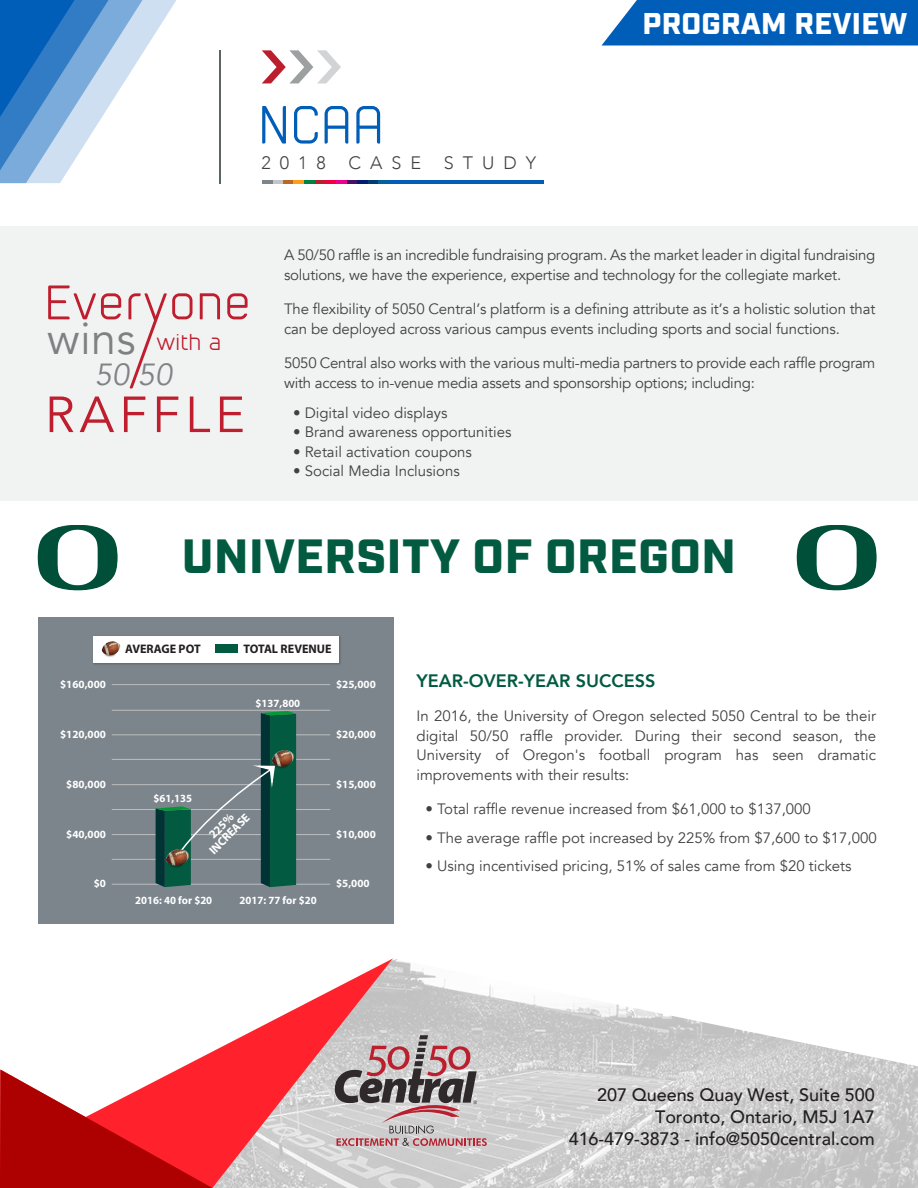
<style>
.page{position:relative;width:918px;height:1188px;background:#fff}
.page>*{position:absolute;margin:0;border:0;box-sizing:border-box;transform-origin:0 0}
.t1{font:51px "cuyabra";color:#005eb8}
.t2{font:50.25px "Avenir";letter-spacing:.1em;color:#be1e2d}
.t3{font:900 48px "Industry";letter-spacing:.01em;color:#025b40}
.t4{font:italic 30.45px "Avenir";color:#808285}
.t5{font:900 30px "Industry";letter-spacing:.01em;color:#fff}
.t6{font:21.9px "cuyabra";color:#be1e2d}
.t7{font:500 18px/21.6px "Avenir";letter-spacing:-.005em;color:#231f20;text-align:right}
.t8{font:800 18px "Avenir";color:#025b40}
.t9{font:300 18px "Avenir";letter-spacing:.5em;color:#414042}
.t10{font:15px/19.5px "Avenir";letter-spacing:-.005em;color:#414042}
.t11{font:700 12.45px "Myriad Pro";color:#231f20}
.t12{font:700 12px/11.2px "Myriad Pro";color:#fff;text-align:center}
.t13{font:700 11.1px "Myriad Pro";color:#fff}
.s1{font-family:"Avenir";font-size:45px;color:#808082}
</style>
<div class="page">
<img style="left:393px;top:958px;width:525px;height:230px">
<svg style="left:0;top:958px;width:393px;height:230px"></svg>
<svg style="left:0;top:1070px;width:212px;height:118px"></svg>
<svg style="left:335px;top:1035px;width:152px;height:111px;background:#b3a4a5"></svg>
<div style="left:0;top:227px;width:918px;height:274px;background:#f1f2f2"></div>
<svg style="left:0;top:0;width:177px;height:183px"></svg>
<hr style="left:219px;top:50px;width:1px;height:134px;background:#5a6566">
<svg style="left:262px;top:50px;width:79px;height:33px"></svg>
<hr style="left:272px;top:180px;width:11px;height:4px;background:#c4c5c9">
<hr style="left:262px;top:180px;width:10px;height:4px;background:#7c858c">
<hr style="left:283px;top:180px;width:11px;height:4px;background:#b96922">
<hr style="left:294px;top:180px;width:10px;height:4px;background:#ff9d1b">
<hr style="left:304px;top:180px;width:11px;height:4px;background:#008240">
<hr style="left:315px;top:180px;width:11px;height:4px;background:#bb1e2d">
<hr style="left:326px;top:180px;width:10px;height:4px;background:#f00044">
<hr style="left:336px;top:180px;width:11px;height:4px;background:#ec008c">
<hr style="left:347px;top:180px;width:10px;height:4px;background:#431266">
<hr style="left:357px;top:180px;width:11px;height:4px;background:#001e71">
<hr style="left:368px;top:180px;width:11px;height:4px;background:#003d71">
<hr style="left:379px;top:180px;width:10px;height:4px;background:#00619c">
<hr style="left:389px;top:180px;width:154px;height:4px;background:#005eb8">
<svg style="left:602px;top:0;width:316px;height:46px;background:#1068bc"></svg>
<svg style="left:48px;top:285px;width:73px;height:34px"></svg>
<svg style="left:128px;top:293px;width:65px;height:95px"></svg>
<svg style="left:200px;top:293px;width:20px;height:26px"></svg>
<svg style="left:227px;top:293px;width:21px;height:26px"></svg>
<img style="left:38px;top:525px;width:79px;height:66px">
<img style="left:797px;top:525px;width:79px;height:66px">
<div style="left:38px;top:617px;width:356px;height:307px;background:#7c858c"></div>
<hr style="left:112px;top:710px;width:218px;height:1px;background:#bcbec0">
<hr style="left:112px;top:684px;width:218px;height:1px;background:#bcbec0">
<hr style="left:112px;top:735px;width:218px;height:1px;background:#bcbec0">
<hr style="left:112px;top:759px;width:218px;height:1px;background:#bcbec0">
<hr style="left:112px;top:784px;width:218px;height:1px;background:#bcbec0">
<hr style="left:112px;top:809px;width:218px;height:1px;background:#bcbec0">
<hr style="left:112px;top:834px;width:218px;height:1px;background:#bcbec0">
<hr style="left:112px;top:859px;width:218px;height:1px;background:#bcbec0">
<hr style="left:112px;top:884px;width:218px;height:1px;background:#bcbec0">
<svg style="left:156px;top:711px;width:140px;height:176px"></svg>
<img style="left:271px;top:751px;width:24px;height:19px">
<img style="left:166px;top:849px;width:23px;height:20px">
<img style="left:93px;top:636px;width:248px;height:29px">
<div style="left:93px;top:636px;width:246px;height:26px;background:#fff"></div>
<div style="left:215px;top:645px;width:23px;height:8px;background:#025b40"></div>
<img style="left:101px;top:642px;width:19px;height:15px">
<h1 class="t1" style="left:262px;top:91px;width:127px">NCAA</h1>
<p class="t9" style="left:261px;top:152px;width:66px">2018</p>
<p class="t9" style="left:348px;top:152px;width:74px">CASE</p>
<p class="t9" style="left:444px;top:152px;width:94px">STUDY</p>
<h3 class="t5" style="left:643px;top:6px;width:266px">PROGRAM REVIEW</h3>
<h3 class="t6" style="left:47px;top:328px;width:177px"><span class="s1">wins</span> with a</h3>
<h3 class="t4" style="left:95px;top:356px;width:79px">50 50</h3>
<h2 class="t2" style="left:45px;top:385px;width:202px">RAFFLE</h2>
<p class="t10" style="left:284px;top:245px;width:593px">A 50/50 raffle is an incredible fundraising program. As the market leader in digital fundraising solutions, we have the experience, expertise and technology for the collegiate market.</p>
<p class="t10" style="left:284px;top:299px;width:593px">The flexibility of 5050 Central’s platform is a defining attribute as it’s a holistic solution that can be deployed across various campus events including sports and social functions.</p>
<p class="t10" style="left:284px;top:353px;width:593px">5050 Central also works with the various multi-media partners to provide each raffle program with access to in-venue media assets and sponsorship options; including:</p>
<p class="t10" style="left:293px;top:403px;width:156px">• Digital video displays</p>
<p class="t10" style="left:293px;top:422px;width:220px">• Brand awareness opportunities</p>
<p class="t10" style="left:293px;top:442px;width:180px">• Retail activation coupons</p>
<p class="t10" style="left:293px;top:461px;width:168px">• Social Media Inclusions</p>
<h3 class="t3" style="left:182px;top:527px;width:556px">UNIVERSITY OF OREGON</h3>
<p class="t11" style="left:125px;top:641px;width:77px">AVERAGE POT</p>
<p class="t11" style="left:244px;top:641px;width:90px">TOTAL REVENUE</p>
<p class="t13" style="left:60px;top:677px;width:47px">$160,000</p>
<p class="t13" style="left:60px;top:727px;width:47px">$120,000</p>
<p class="t13" style="left:66px;top:777px;width:41px">$80,000</p>
<p class="t13" style="left:66px;top:827px;width:41px">$40,000</p>
<p class="t13" style="left:256px;top:696px;width:46px">$137,800</p>
<p class="t13" style="left:153px;top:791px;width:40px">$61,135</p>
<p class="t12" style="left:199px;top:840px;width:53px;rotate:-45deg">225%<br>INCREASE</p>
<p class="t13" style="left:336px;top:677px;width:41px">$25,000</p>
<p class="t13" style="left:336px;top:727px;width:41px">$20,000</p>
<p class="t13" style="left:336px;top:777px;width:41px">$15,000</p>
<p class="t13" style="left:336px;top:827px;width:41px">$10,000</p>
<p class="t8" style="left:417px;top:667px;width:241px">YEAR-OVER-YEAR SUCCESS</p>
<p class="t10" style="left:417px;top:707px;width:461px;text-align:justify">In 2016, the University of Oregon selected 5050 Central to be their digital 50/50 raffle provider. During their second season, the University of Oregon's football program has seen dramatic improvements with their results:</p>
<p class="t10" style="left:426px;top:800px;width:387px">• Total raffle revenue increased from $61,000 to $137,000</p>
<p class="t10" style="left:426px;top:828px;width:453px">• The average raffle pot increased by 225% from $7,600 to $17,000</p>
<p class="t10" style="left:426px;top:857px;width:428px">• Using incentivised pricing, 51% of sales came from $20 tickets</p>
<p class="t13" style="left:94px;top:876px;width:14px">$0</p>
<p class="t13" style="left:336px;top:876px;width:35px">$5,000</p>
<p class="t13" style="left:135px;top:893px;width:79px">2016: 40 for $20</p>
<p class="t13" style="left:240px;top:893px;width:79px">2017: 77 for $20</p>
<p class="t7" style="left:569px;top:1083px;width:308px">207 Queens Quay West, Suite 500<br>Toronto, Ontario, M5J 1A7<br>416-479-3873 - info@5050central.com</p>
</div>
